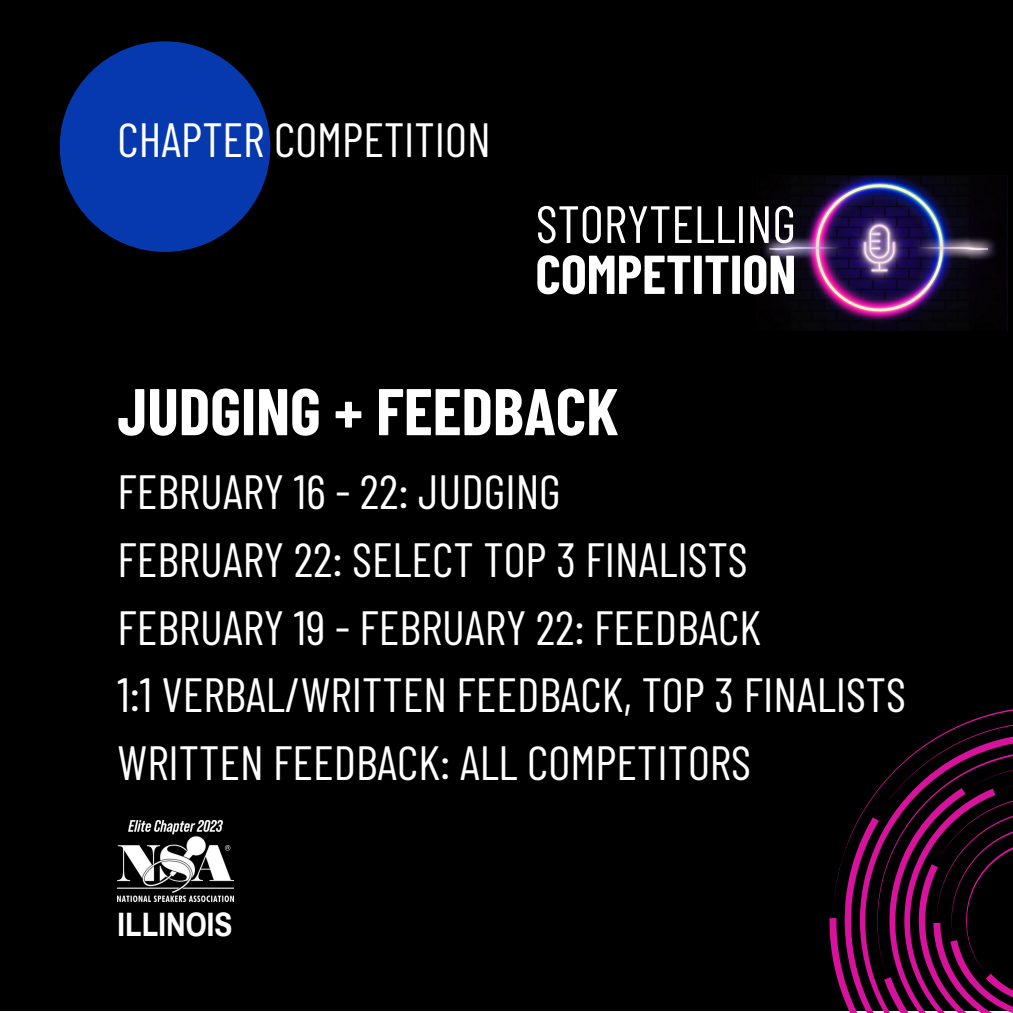
<style>
.page{position:relative;width:1013px;height:1013px;background:#fff}
.page>*{position:absolute;margin:0;border:0;box-sizing:border-box;transform-origin:0 0}
.t1{font:700 65.88px "Barlow Condensed";color:#fff}
.t2{font:700 54.62px "Barlow Condensed";color:#fff}
.t3{font:52.38px "Barlow Condensed";color:#fff}
.t4{font:47.88px "Barlow Condensed";color:#fff}
.t5{font:700 33px "Archivo Narrow";letter-spacing:.005em;color:#fff}
</style>
<div class="page">
<div style="left:0;top:0;width:1012px;height:1010px;background:#000"></div>
<svg style="left:831px;top:709px;width:181px;height:302px"></svg>
<svg style="left:847px;top:723px;width:165px;height:289px"></svg>
<svg style="left:866px;top:742px;width:146px;height:270px"></svg>
<div style="left:60px;top:41px;width:210px;height:211px;background:#0639ae;border-radius:50%"></div>
<img style="left:763px;top:176px;width:244px;height:154px">
<img style="left:117px;top:820px;width:116px;height:81px">
<p class="t4" style="left:117px;top:109px;width:375px">CHAPTER COMPETITION</p>
<p class="t3" style="left:536px;top:190px;width:262px">STORYTELLING</p>
<p class="t2" style="left:535px;top:239px;width:262px">COMPETITION</p>
<p class="t1" style="left:117px;top:369px;width:502px">JUDGING + FEEDBACK</p>
<p class="t4" style="left:117px;top:461px;width:445px">FEBRUARY 16 - 22: JUDGING</p>
<p class="t4" style="left:117px;top:529px;width:632px">FEBRUARY 22: SELECT TOP 3 FINALISTS</p>
<p class="t4" style="left:117px;top:596px;width:645px">FEBRUARY 19 - FEBRUARY 22: FEEDBACK</p>
<p class="t4" style="left:117px;top:664px;width:790px">1:1 VERBAL/WRITTEN FEEDBACK, TOP 3 FINALISTS</p>
<p class="t4" style="left:117px;top:731px;width:635px">WRITTEN FEEDBACK: ALL COMPETITORS</p>
<p class="t5" style="left:117px;top:906px;width:117px">ILLINOIS</p>
</div>
